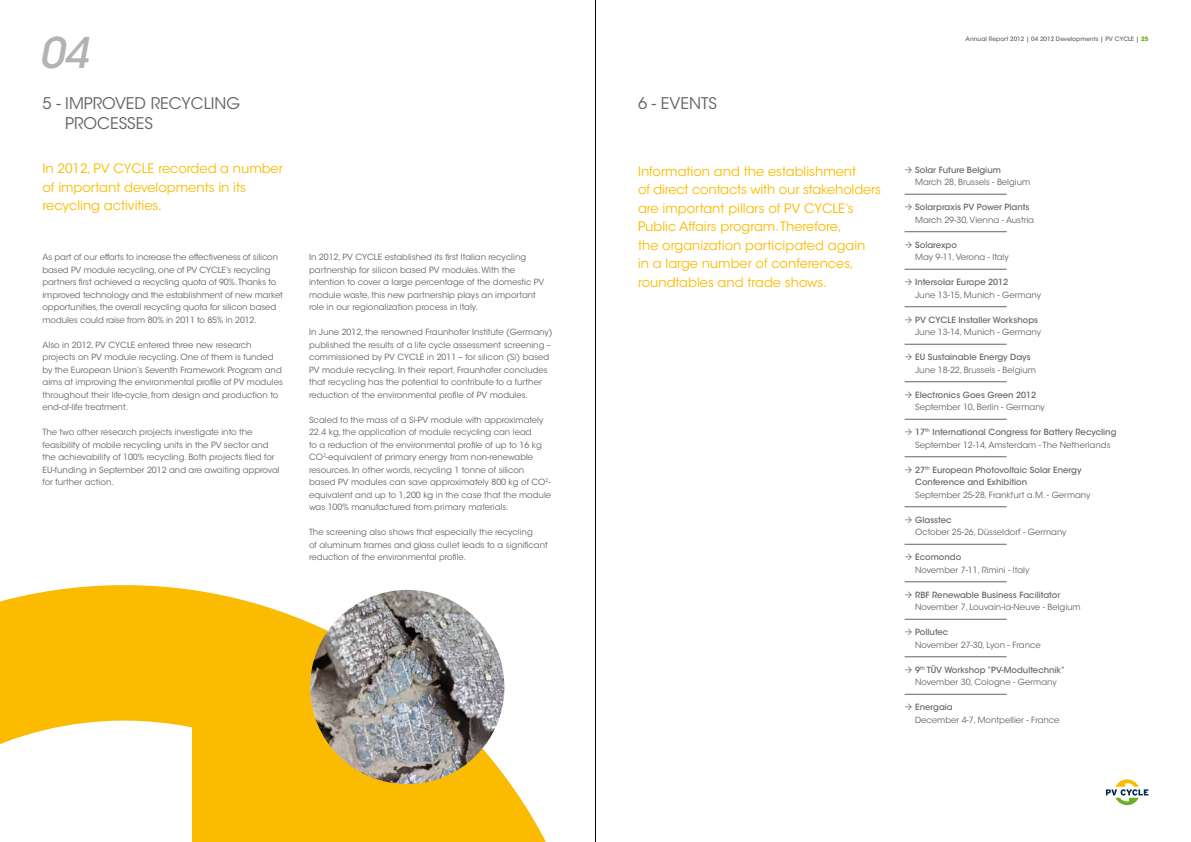
<style>
.page{position:relative;width:1191px;height:842px;background:#fff}
.page>*{position:absolute;margin:0;border:0;box-sizing:border-box;transform-origin:0 0}
.t1{font:italic 500 42px "ITC Avant Garde Std";color:#b1b3b4}
.t2{font:16px "ITC Avant Garde Std";color:#646567}
.t3{font:13px/18.5px "ITC Avant Garde Std";color:#fabb00}
.t4{font:8.5px/12.5px "ITC Avant Garde Std";color:#646567}
.t5{font:500 8.5px/12.5px "ITC Avant Garde Std";color:#646567}
.t6{font:500 6px "ITC Avant Garde Std";color:#646567}
.s1{font-weight:700;color:#6ab023}
.s2{font-weight:400}
</style>
<div class="page">
<svg style="left:0;top:585px;width:546px;height:257px;fill:#fabb00"></svg>
<img style="left:310px;top:590px;width:194px;height:194px;border-radius:97px">
<svg style="left:1106px;top:779px;width:42px;height:26px"></svg>
<hr style="left:904px;top:194px;width:102px;height:1px;background:#646567">
<hr style="left:904px;top:231px;width:102px;height:1px;background:#646567">
<hr style="left:904px;top:269px;width:102px;height:1px;background:#646567">
<hr style="left:904px;top:306px;width:102px;height:1px;background:#646567">
<hr style="left:904px;top:344px;width:102px;height:1px;background:#646567">
<hr style="left:904px;top:381px;width:102px;height:1px;background:#646567">
<hr style="left:904px;top:419px;width:102px;height:1px;background:#646567">
<hr style="left:904px;top:456px;width:102px;height:1px;background:#646567">
<hr style="left:904px;top:506px;width:102px;height:1px;background:#646567">
<hr style="left:904px;top:544px;width:102px;height:1px;background:#646567">
<hr style="left:904px;top:581px;width:102px;height:1px;background:#646567">
<hr style="left:904px;top:619px;width:102px;height:1px;background:#646567">
<hr style="left:904px;top:656px;width:102px;height:1px;background:#646567">
<hr style="left:904px;top:694px;width:102px;height:1px;background:#646567">
<hr style="left:595px;top:0;width:1px;height:842px;background:#000">
<h1 class="t1" style="left:39px;top:27px;width:51px">04</h1>
<h2 class="t2" style="left:43px;top:94px;width:39px">5 - Improved</h2>
<h2 class="t2" style="left:151px;top:94px;width:11px">recycling</h2>
<h2 class="t2" style="left:65px;top:113px;width:11px">processes</h2>
<h2 class="t2" style="left:638px;top:94px;width:80px">6 - EVENTS</h2>
<h3 class="t3" style="left:43px;top:159px;width:242px">In 2012, PV CYCLE recorded a number of important developments in its recycling activities.</h3>
<p class="t3" style="left:638px;top:162px;width:244px">Information and the establishment<br>of direct contacts with our stakeholders are important pillars of PV CYCLE’s Public Affairs program. Therefore,<br>the organization participated again<br>in a large number of conferences, roundtables and trade shows.</p>
<p class="t4" style="left:43px;top:251px;width:242px">As part of our efforts to increase the effectiveness of silicon based PV module recycling, one of PV CYCLE’s recycling partners first achieved a recycling quota of 90%.Thanks to improved technology and the establishment of new market opportunities, the overall recycling quota for silicon based modules could raise from 80% in 2011 to 85% in 2012.</p>
<p class="t4" style="left:43px;top:338px;width:242px">Also in 2012, PV CYCLE entered three new research projects on PV module recycling. One of them is funded by the European Union’s Seventh Framework Program and aims at improving the environmental profile of PV modules throughout their life-cycle, from design and production to end-of-life treatment.</p>
<p class="t4" style="left:43px;top:426px;width:239px">The two other research projects investigate into the feasibility of mobile recycling units in the PV sector and the achievability of 100% recycling. Both projects filed for EU-funding in September 2012 and are awaiting approval for further action.</p>
<p class="t4" style="left:309px;top:251px;width:237px">In 2012, PV CYCLE established its first Italian recycling partnership for silicon based PV modules. With the intention to cover a large percentage of the domestic PV module waste, this new partnership plays an important role in our regionalization process in Italy.</p>
<p class="t4" style="left:309px;top:326px;width:245px">In June 2012, the renowned Fraunhofer Institute (Germany) published the results of a life cycle assessment screening – commissioned by PV CYCLE in 2011 – for silicon (Si) based PV module recycling. In their report, Fraunhofer concludes that recycling has the potential to contribute to a further reduction of the environmental profile of PV modules.</p>
<p class="t4" style="left:309px;top:413px;width:244px">Scaled to the mass of a Si-PV module with approximately 22.4 kg, the application of module recycling can lead<br>to a reduction of the environmental profile of up to 16 kg CO<sup>2</sup>-equivalent of primary energy from non-renewable resources. In other words, recycling 1 tonne of silicon based PV modules can save approximately 800 kg of CO<sup>2</sup>- equivalent and up to 1,200 kg in the case that the module was 100% manufactured from primary materials.</p>
<p class="t4" style="left:309px;top:526px;width:240px">The screening also shows that especially the recycling<br>of aluminum frames and glass cullet leads to a significant reduction of the environmental profile.</p>
<p class="t6" style="left:965px;top:35px;width:184px">Annual Report 2012 | 04 2012 Developments | PV CYCLE | <span class="s1">25</span></p>
<p class="t5" style="left:915px;top:163px;width:87px">Solar Future Belgium</p>
<p class="t4" style="left:915px;top:176px;width:117px">March 28, Brussels - Belgium</p>
<p class="t5" style="left:915px;top:201px;width:116px">Solarpraxis PV Power Plants</p>
<p class="t4" style="left:915px;top:213px;width:120px">March 29-30, Vienna - Austria</p>
<p class="t5" style="left:915px;top:238px;width:43px">Solarexpo</p>
<p class="t4" style="left:915px;top:251px;width:95px">May 9-11, Verona - Italy</p>
<p class="t5" style="left:915px;top:276px;width:95px">Intersolar Europe 2012</p>
<p class="t4" style="left:915px;top:288px;width:127px">June 13-15, Munich - Germany</p>
<p class="t5" style="left:915px;top:313px;width:124px">PV CYCLE Installer Workshops</p>
<p class="t4" style="left:915px;top:326px;width:127px">June 13-14, Munich - Germany</p>
<p class="t5" style="left:915px;top:351px;width:117px">EU Sustainable Energy Days</p>
<p class="t4" style="left:915px;top:363px;width:122px">June 18-22, Brussels - Belgium</p>
<p class="t5" style="left:915px;top:388px;width:122px">Electronics Goes Green 2012</p>
<p class="t4" style="left:915px;top:401px;width:131px">September 10, Berlin - Germany</p>
<p class="t5" style="left:915px;top:426px;width:203px">17<sup>th</sup> International Congress for Battery Recycling<br><span class="s2">September 12-14, Amsterdam - The Netherlands</span></p>
<p class="t5" style="left:915px;top:463px;width:168px">27<sup>th</sup> European Photovoltaic Solar Energy<br>Conference and Exhibition</p>
<p class="t4" style="left:915px;top:488px;width:177px">September 25-28, Frankfurt a.M. - Germany</p>
<p class="t5" style="left:915px;top:513px;width:38px">Glasstec</p>
<p class="t4" style="left:915px;top:526px;width:153px">October 25-26, Düsseldorf - Germany</p>
<p class="t5" style="left:915px;top:551px;width:48px">Ecomondo</p>
<p class="t4" style="left:915px;top:563px;width:116px">November 7-11, Rimini - Italy</p>
<p class="t5" style="left:915px;top:588px;width:147px">RBF Renewable Business Facilitator</p>
<p class="t4" style="left:915px;top:601px;width:167px">November 7, Louvain-la-Neuve - Belgium</p>
<p class="t5" style="left:915px;top:626px;width:35px">Pollutec</p>
<p class="t4" style="left:915px;top:638px;width:127px">November 27-30, Lyon - France</p>
<p class="t5" style="left:915px;top:663px;width:151px">9<sup>th</sup> TÜV Workshop “PV-Modultechnik”<br><span class="s2">November 30, Cologne - Germany</span></p>
<p class="t5" style="left:915px;top:701px;width:39px">Energaia</p>
<p class="t4" style="left:915px;top:713px;width:146px">December 4-7, Montpellier - France</p>
</div>
